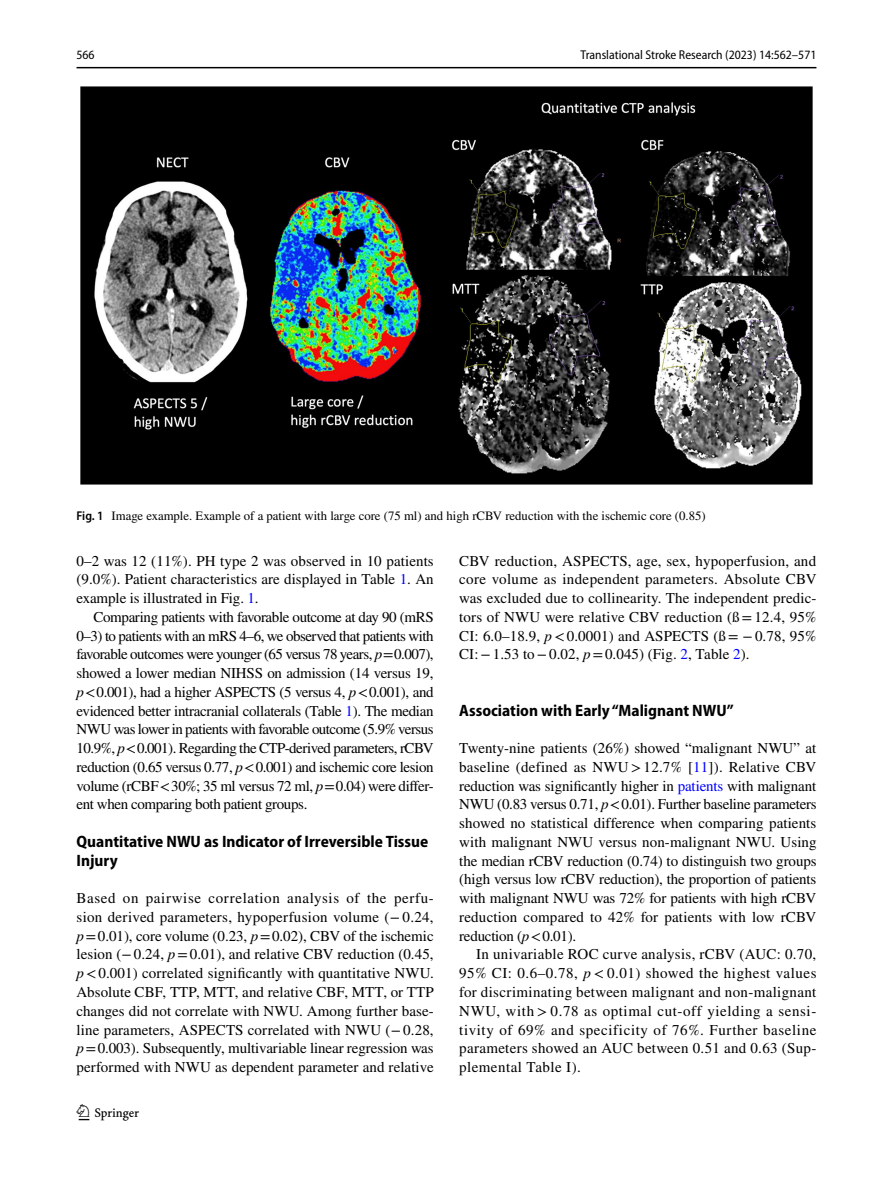
<style>
.page{position:relative;width:893px;height:1187px;background:#fff}
.page>*{position:absolute;margin:0;border:0;box-sizing:border-box;transform-origin:0 0}
.t1{font:22.5px "Springnew Regular 3";color:#000}
.t2{font:700 semi-condensed 16.5px/18.8px "Myriad Pro";color:#000}
.t3{font:15px/18.8px "STIX";letter-spacing:.005em;color:#000;text-align:justify}
.t4{font:12.75px "STIX";color:#000}
.t5{font:semi-condensed 12.75px "Myriad Pro";color:#000}
.s1{font-family:"Myriad Pro";font-weight:600;font-stretch:semi-condensed}
.s2{color:#00f}
.s3{font-style:italic}
</style>
<div class="page">
<hr style="left:77px;top:67px;width:739px;height:1px;background:#000">
<img style="left:81px;top:87px;width:731px;height:398px">
<p class="t5" style="left:77px;top:48px;width:20px">566</p>
<p class="t5" style="left:580px;top:48px;width:237px">Translational Stroke Research (2023) 14:562–571</p>
<p class="t4" style="left:77px;top:507px;width:631px"><span class="s1">Fig. 1</span> Image example. Example of a patient with large core (75 ml) and high rCBV reduction with the ischemic core (0.85)</p>
<p class="t3" style="left:77px;top:552px;width:359px">0–2 was 12 (11%). PH type 2 was observed in 10 patients (9.0%). Patient characteristics are displayed in Table <span class="s2">1</span>. An example is illustrated in Fig. <span class="s2">1</span>.</p>
<p class="t3" style="left:77px;top:608px;width:359px;text-indent:17px">Comparing patients with favorable outcome at day 90 (mRS 0–3) to patients with an mRS 4–6, we observed that patients with favorable outcomes were younger (65 versus 78 years, <span class="s3">p</span>=0.007), showed a lower median NIHSS on admission (14 versus 19, <span class="s3">p</span>&lt;0.001), had a higher ASPECTS (5 versus 4, <span class="s3">p</span>&lt;0.001), and evidenced better intracranial collaterals (Table <span class="s2">1</span>). The median NWU was lower in patients with favorable outcome (5.9% versus 10.9%, <span class="s3">p</span>&lt;0.001). Regarding the CTP-derived parameters, rCBV reduction (0.65 versus 0.77, <span class="s3">p</span>&lt;0.001) and ischemic core lesion volume (rCBF&lt;30%; 35 ml versus 72 ml, <span class="s3">p</span>=0.04) were differ&shy;ent when comparing both patient groups.</p>
<p class="t2" style="left:77px;top:832px;width:353px">Quantitative NWU as Indicator of Irreversible Tissue<br>Injury</p>
<p class="t3" style="left:77px;top:889px;width:359px">Based on pairwise correlation analysis of the perfu&shy;sion derived parameters, hypoperfusion volume (−0.24, <span class="s3">p</span>=0.01), core volume (0.23, <span class="s3">p</span>=0.02), CBV of the ischemic lesion (−0.24, <span class="s3">p</span>=0.01), and relative CBV reduction (0.45, <span class="s3">p</span>&lt;0.001) correlated significantly with quantitative NWU.<br>Absolute CBF, TTP, MTT, and relative CBF, MTT, or TTP changes did not correlate with NWU. Among further base&shy;line parameters, ASPECTS correlated with NWU (−0.28, <span class="s3">p</span>=0.003). Subsequently, multivariable linear regression was performed with NWU as dependent parameter and relative</p>
<h1 class="t1" style="left:79px;top:1104px;width:62px">1 3</h1>
<p class="t3" style="left:459px;top:552px;width:359px">CBV reduction, ASPECTS, age, sex, hypoperfusion, and core volume as independent parameters. Absolute CBV was excluded due to collinearity. The independent predic&shy;tors of NWU were relative CBV reduction (ß=12.4, 95% CI: 6.0–18.9, <span class="s3">p</span>&lt;0.0001) and ASPECTS (ß= −0.78, 95% CI:−1.53 to−0.02, <span class="s3">p</span>=0.045) (Fig. <span class="s2">2</span>, Table <span class="s2">2</span>).</p>
<p class="t2" style="left:459px;top:700px;width:276px">Association with Early “Malignant NWU”</p>
<p class="t3" style="left:459px;top:739px;width:359px">Twenty-nine patients (26%) showed “malignant NWU” at baseline (defined as NWU &gt;12.7% [<span class="s2">11</span>]). Relative CBV reduction was significantly higher in <span class="s2">patients</span> with malignant NWU (0.83 versus 0.71, <span class="s3">p</span>&lt;0.01). Further baseline parameters showed no statistical difference when comparing patients with malignant NWU versus non-malignant NWU. Using the median rCBV reduction (0.74) to distinguish two groups (high versus low rCBV reduction), the proportion of patients with malignant NWU was 72% for patients with high rCBV reduction compared to 42% for patients with low rCBV reduction (<span class="s3">p</span>&lt;0.01).</p>
<p class="t3" style="left:459px;top:946px;width:359px;text-indent:17px">In univariable ROC curve analysis, rCBV (AUC: 0.70, 95% CI: 0.6–0.78, <span class="s3">p</span> &lt; 0.01) showed the highest values for discriminating between malignant and non-malignant NWU, with &gt; 0.78 as optimal cut-off yielding a sensi&shy;tivity of 69% and specificity of 76%. Further baseline parameters showed an AUC between 0.51 and 0.63 (Sup&shy;plemental Table I).</p>
</div>
